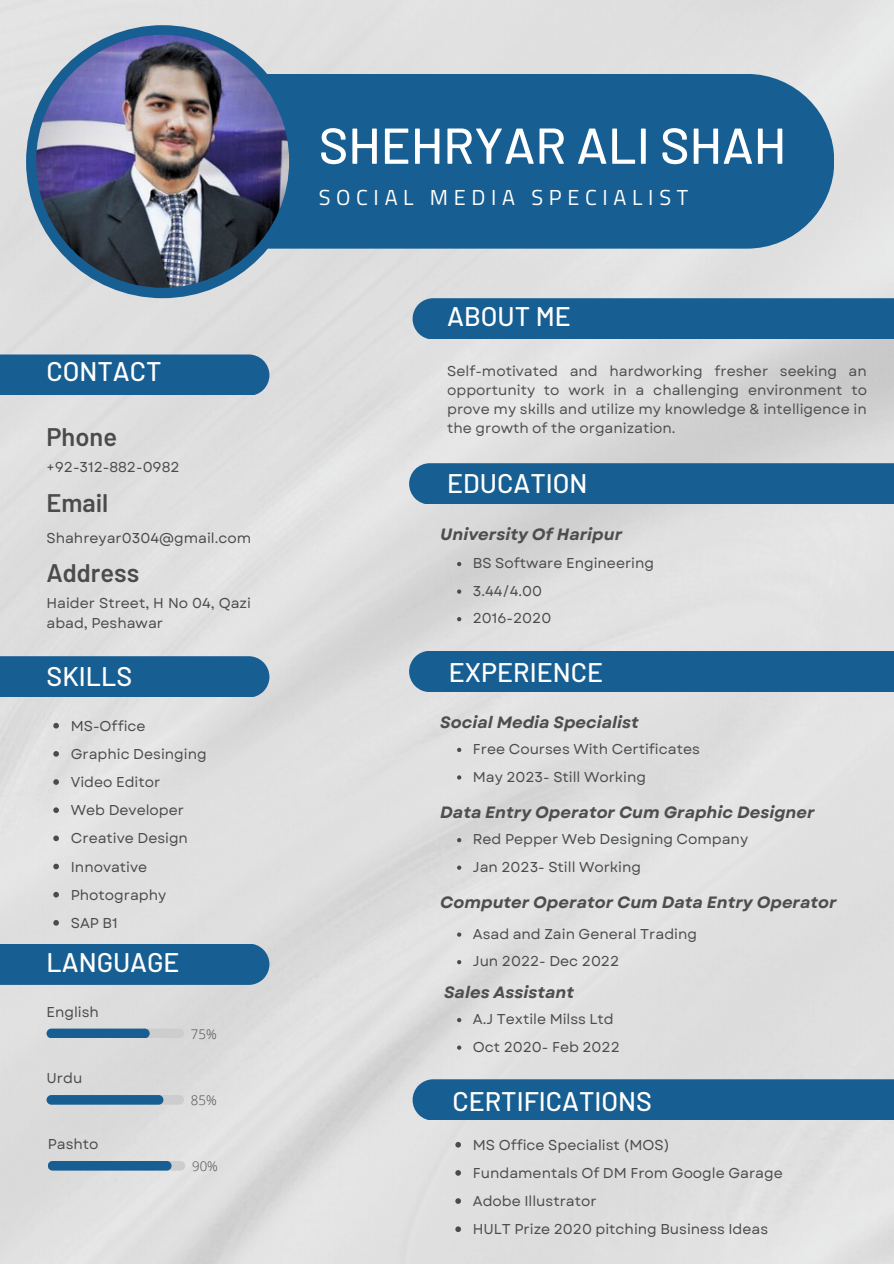
<style>
.page{position:relative;width:894px;height:1264px;background:#fff}
.page>*{position:absolute;margin:0;border:0;box-sizing:border-box;transform-origin:0 0}
.t1{font:500 50.4px "Barlow";color:#fff}
.t2{font:500 26.85px "Barlow";color:#fff}
.t3{font:600 25.35px "Barlow";color:#4b4b4b}
.t4{font:21.75px "Titillium Web";letter-spacing:.26em;color:#fff}
.t5{font:italic 700 16.35px "Garet";color:#504d4d}
.t6{font:14.25px/19.2px "Garet";color:#4b4b4b}
.t7{font:14.25px/19.2px "Garet";color:#504d4d;text-align:justify}
.t8{font:300 13.2px "Open Sans";color:#4b4b4b}
</style>
<div class="page">
<img style="left:0;top:0;width:893px;height:1263px">
<div style="left:36px;top:74px;width:797px;height:175px;background:#175e92;border-radius:87px"></div>
<div style="left:26px;top:25px;width:273px;height:273px;background:#175e92;border-radius:50%"></div>
<div style="left:47px;top:1028px;width:137px;height:10px;background:#cdcdcd;border-radius:5px"></div>
<div style="left:47px;top:1028px;width:103px;height:10px;background:#175e92;border-radius:5px"></div>
<div style="left:47px;top:1095px;width:137px;height:9px;background:#cdcdcd;border-radius:5px"></div>
<div style="left:47px;top:1095px;width:116px;height:9px;background:#175e92;border-radius:5px"></div>
<div style="left:412px;top:298px;width:481px;height:41px;background:#175e92"></div>
<div style="left:409px;top:650px;width:484px;height:41px;background:#175e92"></div>
<div style="left:409px;top:463px;width:484px;height:41px;background:#175e92"></div>
<div style="left:0;top:354px;width:269px;height:41px;background:#175e92"></div>
<div style="left:0;top:656px;width:269px;height:41px;background:#175e92"></div>
<div style="left:0;top:943px;width:269px;height:41px;background:#175e92"></div>
<img style="left:36px;top:35px;width:253px;height:253px;border-radius:50%">
<div style="left:48px;top:1160px;width:137px;height:10px;background:#cdcdcd;border-radius:5px"></div>
<div style="left:48px;top:1160px;width:123px;height:10px;background:#175e92;border-radius:5px"></div>
<svg style="left:53px;top:723px;width:6px;height:5px"></svg>
<svg style="left:53px;top:751px;width:6px;height:5px"></svg>
<svg style="left:53px;top:779px;width:6px;height:5px"></svg>
<svg style="left:53px;top:807px;width:6px;height:6px"></svg>
<svg style="left:53px;top:835px;width:6px;height:6px"></svg>
<svg style="left:53px;top:863px;width:6px;height:6px"></svg>
<svg style="left:53px;top:891px;width:6px;height:6px"></svg>
<svg style="left:53px;top:920px;width:6px;height:5px"></svg>
<svg style="left:457px;top:562px;width:4px;height:4px"></svg>
<svg style="left:457px;top:589px;width:4px;height:4px"></svg>
<svg style="left:457px;top:617px;width:4px;height:4px"></svg>
<svg style="left:457px;top:838px;width:4px;height:4px"></svg>
<svg style="left:457px;top:865px;width:4px;height:4px"></svg>
<svg style="left:457px;top:932px;width:4px;height:4px"></svg>
<svg style="left:457px;top:960px;width:4px;height:4px"></svg>
<svg style="left:457px;top:1017px;width:4px;height:5px"></svg>
<svg style="left:457px;top:1045px;width:4px;height:4px"></svg>
<svg style="left:457px;top:747px;width:4px;height:5px"></svg>
<svg style="left:457px;top:775px;width:4px;height:4px"></svg>
<div style="left:412px;top:1079px;width:481px;height:41px;background:#175e92"></div>
<svg style="left:455px;top:1141px;width:6px;height:6px"></svg>
<svg style="left:455px;top:1170px;width:6px;height:5px"></svg>
<svg style="left:455px;top:1198px;width:6px;height:5px"></svg>
<svg style="left:455px;top:1226px;width:6px;height:5px"></svg>
<p class="t2" style="left:47px;top:354px;width:117px">CONTACT</p>
<p class="t3" style="left:47px;top:420px;width:72px">Phone</p>
<p class="t6" style="left:47px;top:457px;width:134px">+92-312-882-0982</p>
<p class="t3" style="left:47px;top:486px;width:63px">Email</p>
<p class="t6" style="left:47px;top:528px;width:206px">Shahreyar0304@gmail.com</p>
<p class="t3" style="left:47px;top:556px;width:94px">Address</p>
<p class="t6" style="left:47px;top:594px;width:206px">Haider Street, H No 04, Qazi abad, Peshawar</p>
<p class="t2" style="left:47px;top:658px;width:87px">SKILLS</p>
<p class="t6" style="left:71px;top:716px;width:76px">MS-Office</p>
<p class="t6" style="left:71px;top:744px;width:137px">Graphic Desinging</p>
<p class="t6" style="left:71px;top:772px;width:91px">Video Editor</p>
<p class="t6" style="left:71px;top:800px;width:115px">Web Developer</p>
<p class="t6" style="left:71px;top:828px;width:119px">Creative Design</p>
<p class="t6" style="left:71px;top:857px;width:78px">Innovative</p>
<p class="t6" style="left:71px;top:885px;width:97px">Photography</p>
<p class="t6" style="left:71px;top:913px;width:48px">SAP B1</p>
<p class="t2" style="left:47px;top:944px;width:134px">LANGUAGE</p>
<p class="t6" style="left:47px;top:1002px;width:54px">English</p>
<p class="t6" style="left:47px;top:1068px;width:37px">Urdu</p>
<p class="t6" style="left:48px;top:1134px;width:52px">Pashto</p>
<p class="t8" style="left:191px;top:1024px;width:27px">75%</p>
<p class="t8" style="left:191px;top:1090px;width:27px">85%</p>
<p class="t8" style="left:192px;top:1156px;width:27px">90%</p>
<p class="t1" style="left:318px;top:113px;width:469px">SHEHRYAR ALI SHAH</p>
<p class="t4" style="left:318px;top:181px;width:371px">SOCIAL MEDIA SPECIALIST</p>
<p class="t2" style="left:447px;top:299px;width:125px">ABOUT ME</p>
<p class="t7" style="left:447px;top:361px;width:421px">Self-motivated and hardworking fresher seeking an opportunity to work in a challenging environment to prove my skills and utilize my knowledge &amp; intelligence in the growth of the organization.</p>
<p class="t2" style="left:447px;top:466px;width:142px">EDUCATION</p>
<p class="t5" style="left:440px;top:523px;width:183px">University Of Haripur</p>
<p class="t6" style="left:472px;top:553px;width:183px">BS Software Engineering</p>
<p class="t6" style="left:472px;top:581px;width:71px">3.44/4.00</p>
<p class="t6" style="left:472px;top:609px;width:80px">2016-2020</p>
<p class="t2" style="left:449px;top:655px;width:156px">EXPERIENCE</p>
<p class="t5" style="left:440px;top:710px;width:200px">Social Media Specialist</p>
<p class="t6" style="left:472px;top:739px;width:228px">Free Courses With Certificates</p>
<p class="t6" style="left:472px;top:767px;width:175px">May 2023- Still Working</p>
<p class="t5" style="left:440px;top:800px;width:376px">Data Entry Operator Cum Graphic Designer</p>
<p class="t6" style="left:472px;top:829px;width:277px">Red Pepper Web Designing Company</p>
<p class="t6" style="left:472px;top:857px;width:170px">Jan 2023- Still Working</p>
<p class="t5" style="left:440px;top:890px;width:398px">Computer Operator Cum Data Entry Operator</p>
<p class="t6" style="left:472px;top:924px;width:226px">Asad and Zain General Trading</p>
<p class="t6" style="left:472px;top:951px;width:148px">Jun 2022- Dec 2022</p>
<p class="t5" style="left:444px;top:980px;width:131px">Sales Assistant</p>
<p class="t6" style="left:472px;top:1009px;width:142px">A.J Textile Milss Ltd</p>
<p class="t6" style="left:472px;top:1037px;width:148px">Oct 2020- Feb 2022</p>
<p class="t2" style="left:452px;top:1083px;width:201px">CERTIFICATIONS</p>
<p class="t6" style="left:472px;top:1135px;width:198px">MS Office Specialist (MOS)</p>
<p class="t6" style="left:472px;top:1163px;width:311px">Fundamentals Of DM From Google Garage</p>
<p class="t6" style="left:472px;top:1191px;width:125px">Adobe Illustrator</p>
<p class="t6" style="left:472px;top:1219px;width:297px">HULT Prize 2020 pitching Business Ideas</p>
</div>
